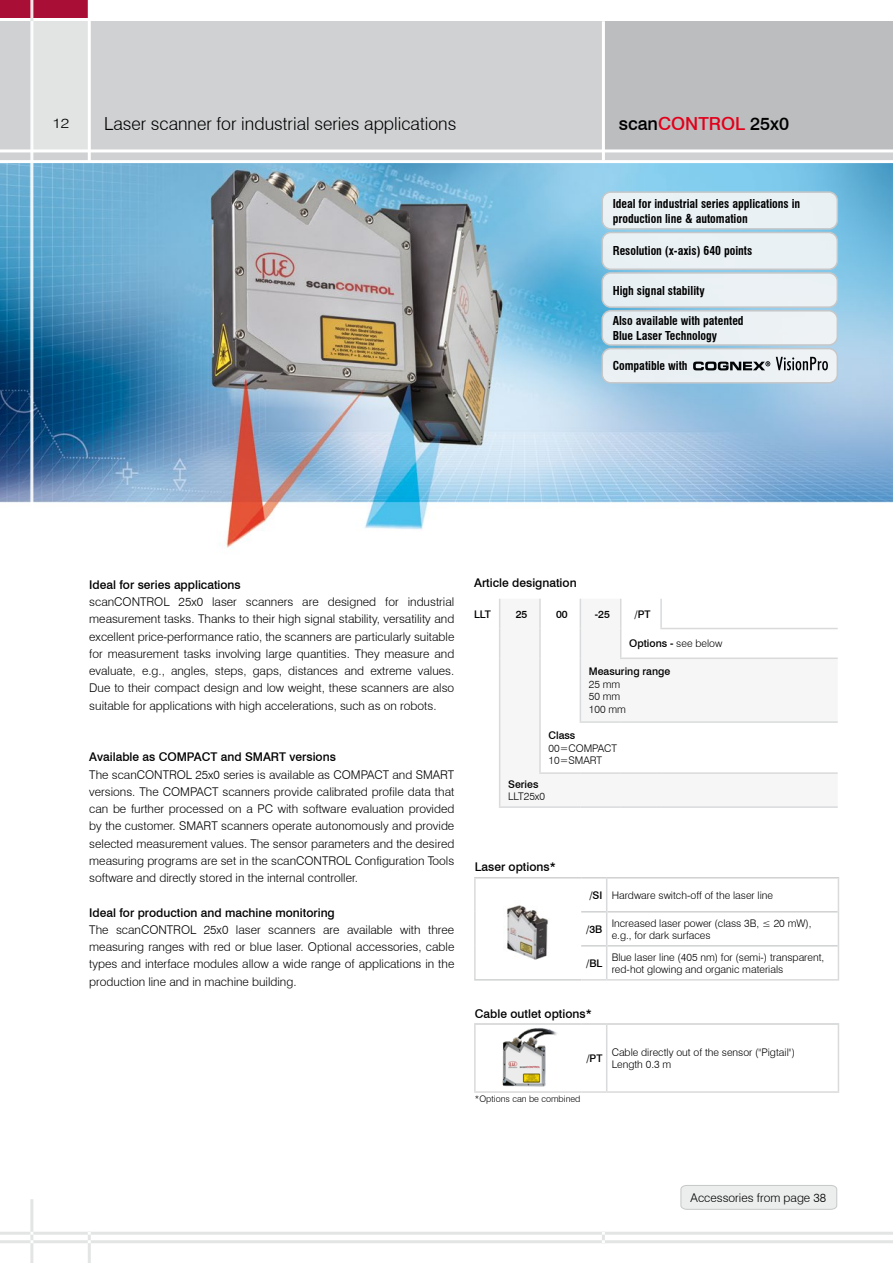
<style>
.page{position:relative;width:893px;height:1263px;background:#fff}
.page>*{position:absolute;margin:0;border:0;box-sizing:border-box;transform-origin:0 0}
.t1{font:300 18px "Swiss 721 BT";color:#000}
.t2{font:500 18px "Swiss 721 BT";color:#000}
.t3{font:300 13.5px "Swiss 721 BT";color:#000;scale:1.18 1}
.t4{font:300 12px/17.2px "Swiss 721 BT";color:#000;text-align:justify}
.t5{font:700 condensed 12px/15px "Swiss 721 BT";color:#000}
.t6{font:500 12px "Swiss 721 BT";color:#000}
.t7{font:300 10.5px/12.6px "Swiss 721 BT";color:#000}
.t8{font:500 10.5px "Swiss 721 BT";color:#000}
.t9{font:300 9px "Swiss 721 BT";color:#000}
.s1{color:#e2001a}
.s2{font-weight:300}
.s3{font-weight:500}
</style>
<div class="page">
<img style="left:0;top:163px;width:893px;height:385px">
<div style="left:0;top:21px;width:893px;height:141px;background:linear-gradient(to right,#d7d7d8,#bdbebf)"></div>
<div style="left:32px;top:21px;width:57px;height:130px;background:#e2e3e3"></div>
<div style="left:0;top:0;width:89px;height:18px;background:#a90f36"></div>
<hr style="left:88px;top:0;width:3px;height:163px;background:#fff">
<hr style="left:0;top:149px;width:893px;height:3px;background:#fff">
<hr style="left:0;top:160px;width:893px;height:3px;background:#fff">
<hr style="left:0;top:1240px;width:893px;height:3px;background:#e3e4e4">
<hr style="left:0;top:1232px;width:893px;height:3px;background:#e3e4e4">
<hr style="left:88px;top:1232px;width:3px;height:31px;background:#e3e4e4">
<svg style="left:602px;top:1232px;width:3px;height:11px"></svg>
<hr style="left:30px;top:0;width:3px;height:506px;background:#e3e4e4">
<hr style="left:30px;top:1199px;width:3px;height:64px;background:#e3e4e4">
<hr style="left:602px;top:21px;width:3px;height:139px;background:#fff">
<svg style="left:680px;top:1185px;width:157px;height:25px;background:#e8e9e9"></svg>
<svg style="left:500px;top:599px;width:337px;height:207px;fill:#f6f6f6"></svg>
<div style="left:621px;top:628px;width:217px;height:30px;background:#fff"></div>
<hr style="left:661px;top:657px;width:177px;height:2px;background:#d9dadb">
<hr style="left:580px;top:721px;width:41px;height:2px;background:#d9dadb">
<hr style="left:621px;top:721px;width:40px;height:2px;background:#d9dadb">
<hr style="left:661px;top:721px;width:177px;height:2px;background:#d9dadb">
<hr style="left:539px;top:772px;width:41px;height:2px;background:#d9dadb">
<hr style="left:580px;top:772px;width:41px;height:2px;background:#d9dadb">
<hr style="left:621px;top:772px;width:40px;height:2px;background:#d9dadb">
<hr style="left:661px;top:772px;width:177px;height:2px;background:#d9dadb">
<hr style="left:539px;top:628px;width:2px;height:30px;background:#d9dadb">
<hr style="left:539px;top:658px;width:2px;height:64px;background:#d9dadb">
<hr style="left:539px;top:722px;width:2px;height:50px;background:#d9dadb">
<hr style="left:499px;top:628px;width:1px;height:30px;background:#d9dadb">
<hr style="left:499px;top:658px;width:1px;height:64px;background:#d9dadb">
<hr style="left:499px;top:722px;width:1px;height:51px;background:#d9dadb">
<hr style="left:499px;top:773px;width:1px;height:33px;background:#d9dadb">
<hr style="left:499px;top:806px;width:41px;height:2px;background:#d9dadb">
<hr style="left:540px;top:806px;width:40px;height:2px;background:#d9dadb">
<hr style="left:580px;top:806px;width:41px;height:2px;background:#d9dadb">
<hr style="left:621px;top:806px;width:40px;height:2px;background:#d9dadb">
<hr style="left:661px;top:806px;width:177px;height:2px;background:#d9dadb">
<svg style="left:499px;top:599px;width:1px;height:29px"></svg>
<hr style="left:539px;top:599px;width:2px;height:29px;background:#d9dadb">
<svg style="left:540px;top:599px;width:121px;height:123px"></svg>
<hr style="left:660px;top:599px;width:2px;height:29px;background:#d9dadb">
<hr style="left:660px;top:628px;width:178px;height:1px;background:#d9dadb">
<hr style="left:474px;top:877px;width:107px;height:1px;background:#d0d1d2">
<hr style="left:474px;top:979px;width:107px;height:1px;background:#d0d1d2">
<svg style="left:581px;top:877px;width:26px;height:1px"></svg>
<hr style="left:607px;top:877px;width:232px;height:1px;background:#d0d1d2">
<svg style="left:581px;top:911px;width:25px;height:1px"></svg>
<hr style="left:607px;top:911px;width:231px;height:1px;background:#d0d1d2">
<svg style="left:581px;top:945px;width:25px;height:1px"></svg>
<hr style="left:607px;top:945px;width:231px;height:1px;background:#d0d1d2">
<hr style="left:474px;top:878px;width:2px;height:34px;background:#d9dadb">
<hr style="left:474px;top:912px;width:2px;height:34px;background:#d9dadb">
<hr style="left:474px;top:946px;width:2px;height:33px;background:#d9dadb">
<hr style="left:606px;top:878px;width:1px;height:34px;background:#d9dadb">
<hr style="left:838px;top:878px;width:1px;height:34px;background:#d9dadb">
<hr style="left:606px;top:912px;width:1px;height:34px;background:#d9dadb">
<hr style="left:838px;top:912px;width:1px;height:34px;background:#d9dadb">
<hr style="left:606px;top:946px;width:1px;height:33px;background:#d9dadb">
<hr style="left:838px;top:946px;width:1px;height:33px;background:#d9dadb">
<svg style="left:581px;top:979px;width:26px;height:1px"></svg>
<hr style="left:607px;top:979px;width:232px;height:1px;background:#d9dadb">
<hr style="left:474px;top:1023px;width:107px;height:2px;background:#d0d1d2">
<hr style="left:581px;top:1023px;width:26px;height:2px;background:#d0d1d2">
<hr style="left:607px;top:1023px;width:232px;height:2px;background:#d0d1d2">
<hr style="left:474px;top:1025px;width:2px;height:66px;background:#d9dadb">
<hr style="left:474px;top:1091px;width:107px;height:2px;background:#d9dadb">
<hr style="left:581px;top:1091px;width:26px;height:2px;background:#d9dadb">
<hr style="left:607px;top:1091px;width:232px;height:2px;background:#d9dadb">
<hr style="left:606px;top:1025px;width:1px;height:66px;background:#d9dadb">
<hr style="left:838px;top:1025px;width:1px;height:66px;background:#d9dadb">
<img style="left:507px;top:905px;width:42px;height:54px">
<img style="left:502px;top:1028px;width:55px;height:59px">
<div style="left:602px;top:192px;width:235px;height:37px;background:#eaf1f5;border-radius:9px"></div>
<div style="left:601px;top:191px;width:237px;height:39px;border:2px solid #c6c7c8;border-radius:9px"></div>
<div style="left:602px;top:232px;width:235px;height:37px;background:#eaf1f4;border-radius:9px"></div>
<div style="left:601px;top:232px;width:237px;height:38px;border:2px solid #c6c7c8;border-radius:9px"></div>
<div style="left:602px;top:273px;width:235px;height:34px;background:#eaf1f4;border-radius:9px"></div>
<div style="left:601px;top:272px;width:237px;height:36px;border:2px solid #c6c7c8;border-radius:9px"></div>
<div style="left:602px;top:311px;width:235px;height:34px;background:#eaf0f4;border-radius:9px"></div>
<div style="left:601px;top:310px;width:237px;height:36px;border:2px solid #c6c7c8;border-radius:9px"></div>
<div style="left:602px;top:349px;width:235px;height:34px;background:#eaf0f3;border-radius:9px"></div>
<div style="left:601px;top:348px;width:237px;height:36px;border:2px solid #c6c7c8;border-radius:9px"></div>
<svg style="left:693px;top:361px;width:77px;height:9px"></svg>
<svg style="left:776px;top:357px;width:52px;height:13px"></svg>
<p class="t3" style="left:52px;top:115px;width:16px">12</p>
<h1 class="t2" style="left:619px;top:113px;width:172px">scan<span class="s1">CONTROL</span> 25x0</h1>
<h1 class="t1" style="left:104px;top:113px;width:354px">Laser scanner for industrial series applications</h1>
<p class="t5" style="left:613px;top:196px;width:189px">Ideal for industrial series applications in production line &amp; automation</p>
<p class="t5" style="left:613px;top:244px;width:141px">Resolution (x-axis) 640 points</p>
<p class="t5" style="left:613px;top:283px;width:93px">High signal stability</p>
<p class="t5" style="left:613px;top:313px;width:132px">Also available with patented<br>Blue Laser Technology</p>
<p class="t5" style="left:613px;top:358px;width:76px">Compatible with</p>
<p class="t6" style="left:89px;top:577px;width:153px">Ideal for series applications</p>
<p class="t4" style="left:89px;top:593px;width:367px">scanCONTROL 25x0 laser scanners are designed for industrial measurement tasks. Thanks to their high signal stability, versatility and excellent price-performance ratio, the scanners are particularly suitable for measurement tasks involving large quantities. They measure and evaluate, e.g., angles, steps, gaps, distances and extreme values.<br>Due to their compact design and low weight, these scanners are also suitable for applications with high accelerations, such as on robots.</p>
<p class="t6" style="left:89px;top:750px;width:248px">Available as COMPACT and SMART versions</p>
<p class="t4" style="left:89px;top:766px;width:367px">The scanCONTROL 25x0 series is available as COMPACT and SMART versions. The COMPACT scanners provide calibrated profile data that can be further processed on a PC with software evaluation provided by the customer. SMART scanners operate autonomously and provide selected measurement values. The sensor parameters and the desired measuring programs are set in the scanCONTROL Configuration Tools software and directly stored in the internal controller.</p>
<p class="t6" style="left:89px;top:905px;width:247px">Ideal for production and machine monitoring</p>
<p class="t4" style="left:89px;top:921px;width:367px">The scanCONTROL 25x0 laser scanners are available with three measuring ranges with red or blue laser. Optional accessories, cable types and interface modules allow a wide range of applications in the production line and in machine building.</p>
<p class="t6" style="left:474px;top:575px;width:104px">Article designation</p>
<p class="t8" style="left:474px;top:607px;width:18px">LLT</p>
<p class="t8" style="left:516px;top:607px;width:13px">25</p>
<p class="t8" style="left:556px;top:607px;width:13px">00</p>
<p class="t8" style="left:595px;top:607px;width:17px">-25</p>
<p class="t8" style="left:635px;top:607px;width:18px">/PT</p>
<p class="t8" style="left:629px;top:637px;width:95px">Options - <span class="s2">see below</span></p>
<p class="t8" style="left:589px;top:665px;width:83px">Measuring range</p>
<p class="t7" style="left:589px;top:678px;width:39px">25 mm<br>50 mm<br>100 mm</p>
<p class="t8" style="left:548px;top:729px;width:28px">Class</p>
<p class="t7" style="left:548px;top:741px;width:70px">00=COMPACT<br>10=SMART</p>
<p class="t8" style="left:508px;top:778px;width:32px">Series</p>
<p class="t7" style="left:508px;top:790px;width:39px">LLT25x0</p>
<p class="t6" style="left:475px;top:860px;width:82px">Laser options*</p>
<p class="t7" style="left:589px;top:889px;width:185px"><span class="s3">/SI</span> Hardware switch-off of the laser line</p>
<p class="t8" style="left:586px;top:923px;width:18px">/3B</p>
<p class="t7" style="left:612px;top:916px;width:201px">Increased laser power (class 3B, ≤ 20 mW), e.g., for dark surfaces</p>
<p class="t8" style="left:586px;top:957px;width:18px">/BL</p>
<p class="t7" style="left:612px;top:950px;width:214px">Blue laser line (405 nm) for (semi-) transparent, red-hot glowing and organic materials</p>
<p class="t6" style="left:475px;top:1006px;width:118px">Cable outlet options*</p>
<p class="t8" style="left:586px;top:1052px;width:18px">/PT</p>
<p class="t7" style="left:612px;top:1045px;width:185px">Cable directly out of the sensor ("Pigtail")<br>Length 0.3 m</p>
<p class="t9" style="left:475px;top:1093px;width:107px">*Options can be combined</p>
<p class="t4" style="left:691px;top:1189px;width:137px">Accessories from page 38</p>
</div>
